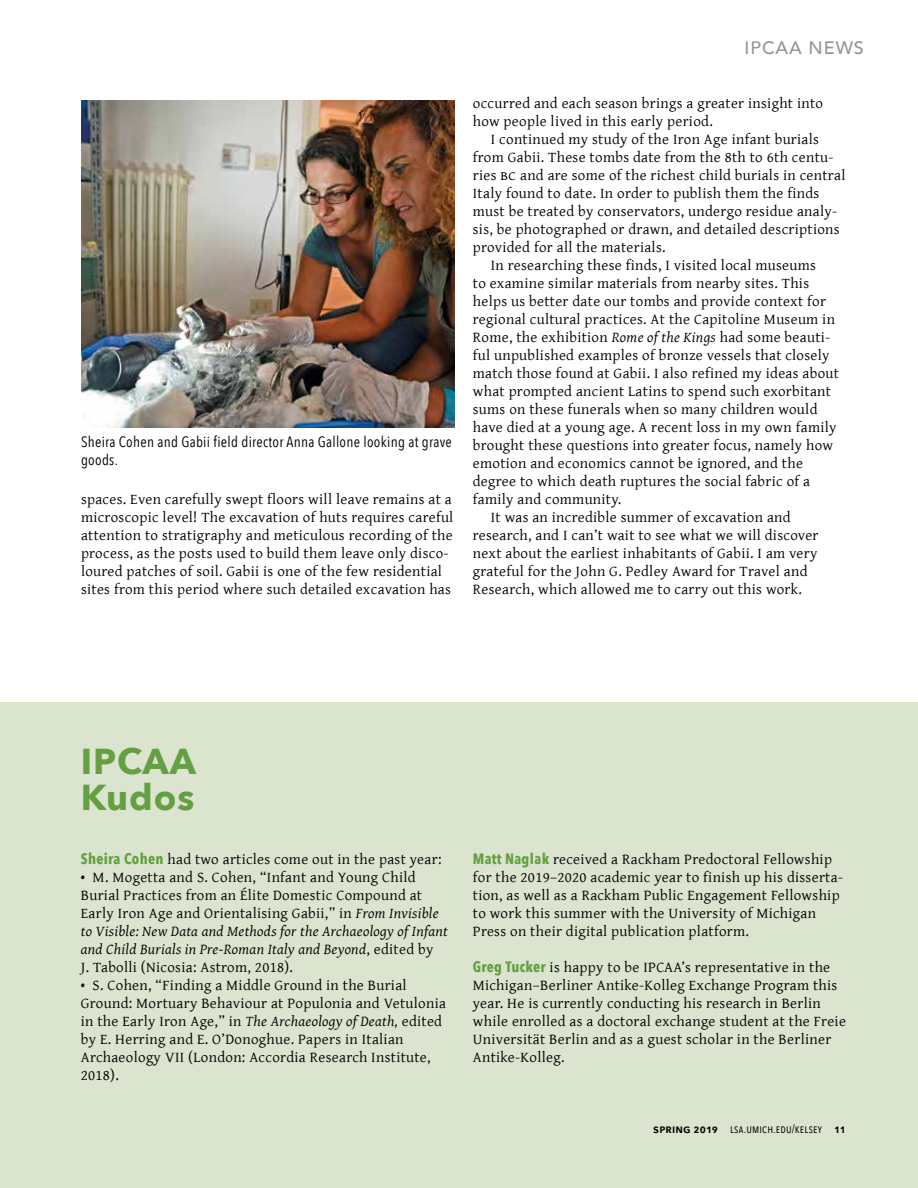
<style>
.page{position:relative;width:918px;height:1188px;background:#fff}
.page>*{position:absolute;margin:0;border:0;box-sizing:border-box;transform-origin:0 0}
.t1{font:700 36px/36px "Avenir Next";letter-spacing:.025em;color:#64a042}
.t2{font:500 18px "Avenir";letter-spacing:.05em;color:#939598}
.t3{font:15px/18px "Gentium Plus";letter-spacing:.02em;color:#000}
.t4{font:15px/18px "Avenir Next Condensed";letter-spacing:.02em;color:#000}
.t5{font:12px "Avenir Next Condensed";letter-spacing:.02em;color:#000}
.s1{font-style:italic}
.s2{font-family:"Avenir Next Condensed";font-weight:700;color:#64a042}
.s3{font-family:"Avenir Next";font-weight:600}
</style>
<div class="page">
<div style="left:0;top:702px;width:918px;height:486px;background:#dbe4ce"></div>
<img style="left:81px;top:101px;width:373px;height:327px">
<p class="t4" style="left:81px;top:432px;width:372px">Sheira Cohen and Gabii field director Anna Gallone looking at grave goods.</p>
<p class="t3" style="left:81px;top:489px;width:374px">spaces. Even carefully swept floors will leave remains at a microscopic level! The excavation of huts requires careful attention to stratigraphy and meticulous recording of the process, as the posts used to build them leave only disco&shy;loured patches of soil. Gabii is one of the few residential sites from this period where such detailed excavation has</p>
<p class="t2" style="left:745px;top:32px;width:121px">IPCAA NEWS</p>
<p class="t3" style="left:473px;top:93px;width:352px">occurred and each season brings a greater insight into how people lived in this early period.</p>
<p class="t3" style="left:491px;top:129px;width:330px">I continued my study of the Iron Age infant burials</p>
<p class="t3" style="left:473px;top:147px;width:362px">from Gabii. These tombs date from the 8th to 6th centu-</p>
<p class="t3" style="left:473px;top:165px;width:374px">ries bc and are some of the richest child burials in central</p>
<p class="t3" style="left:473px;top:183px;width:348px">Italy found to date. In order to publish them the finds</p>
<p class="t3" style="left:473px;top:201px;width:366px">must be treated by conservators, undergo residue analy-</p>
<p class="t3" style="left:473px;top:219px;width:368px">sis, be photographed or drawn, and detailed descriptions</p>
<p class="t3" style="left:473px;top:237px;width:194px">provided for all the materials.</p>
<p class="t3" style="left:491px;top:255px;width:327px">In researching these finds, I visited local museums</p>
<p class="t3" style="left:473px;top:273px;width:338px">to examine similar materials from nearby sites. This</p>
<p class="t3" style="left:473px;top:291px;width:355px">helps us better date our tombs and provide context for</p>
<p class="t3" style="left:473px;top:309px;width:364px">regional cultural practices. At the Capitoline Museum in</p>
<p class="t3" style="left:473px;top:327px;width:359px">Rome, the exhibition <span class="s1">Rome of the Kings</span> had some beauti-</p>
<p class="t3" style="left:473px;top:345px;width:358px">ful unpublished examples of bronze vessels that closely</p>
<p class="t3" style="left:473px;top:363px;width:368px">match those found at Gabii. I also refined my ideas about</p>
<p class="t3" style="left:473px;top:381px;width:360px">what prompted ancient Latins to spend such exorbitant</p>
<p class="t3" style="left:473px;top:399px;width:346px">sums on these funerals when so many children would</p>
<p class="t3" style="left:473px;top:417px;width:365px">have died at a young age. A recent loss in my own family</p>
<p class="t3" style="left:473px;top:435px;width:362px">brought these questions into greater focus, namely how</p>
<p class="t3" style="left:473px;top:453px;width:332px">emotion and economics cannot be ignored, and the</p>
<p class="t3" style="left:473px;top:471px;width:339px">degree to which death ruptures the social fabric of a</p>
<p class="t3" style="left:473px;top:489px;width:150px">family and community.</p>
<p class="t3" style="left:491px;top:507px;width:301px">It was an incredible summer of excavation and</p>
<p class="t3" style="left:473px;top:525px;width:347px">research, and I can’t wait to see what we will discover</p>
<p class="t3" style="left:473px;top:543px;width:346px">next about the earliest inhabitants of Gabii. I am very</p>
<p class="t3" style="left:473px;top:561px;width:336px">grateful for the John G. Pedley Award for Travel and</p>
<p class="t3" style="left:473px;top:579px;width:331px">Research, which allowed me to carry out this work.</p>
<h1 class="t1" style="left:81px;top:743px;width:117px">IPCAA<br>Kudos</h1>
<p class="t3" style="left:81px;top:849px;width:362px"><span class="s2">Sheira Cohen</span> had two articles come out in the past year:</p>
<p class="t3" style="left:81px;top:867px;width:369px">• M. Mogetta and S. Cohen, “Infant and Young Child Burial Practices from an Élite Domestic Compound at Early Iron Age and Orientalising Gabii,” in <span class="s1">From Invisible to Visible: New Data and Methods for the Archaeology of Infant and Child Burials in Pre-Roman Italy and Beyond</span>, edited by<br>J. Tabolli (Nicosia: Astrom, 2018).</p>
<p class="t3" style="left:81px;top:975px;width:367px">• S. Cohen, “Finding a Middle Ground in the Burial Ground: Mortuary Behaviour at Populonia and Vetulonia in the Early Iron Age,” in <span class="s1">The Archaeology of Death,</span> edited by E. Herring and E. O’Donoghue. Papers in Italian Archaeology VII (London: Accordia Research Institute, 2018).</p>
<p class="t3" style="left:473px;top:849px;width:372px"><span class="s2">Matt Naglak</span> received a Rackham Predoctoral Fellowship for the 2019–2020 academic year to finish up his disserta&shy;tion, as well as a Rackham Public Engagement Fellowship to work this summer with the University of Michigan Press on their digital publication platform.</p>
<p class="t3" style="left:473px;top:957px;width:375px"><span class="s2">Greg Tucker</span> is happy to be IPCAA’s representative in the Michigan–Berliner Antike-Kolleg Exchange Program this year. He is currently conducting his research in Berlin while enrolled as a doctoral exchange student at the Freie Universität Berlin and as a guest scholar in the Berliner Antike-Kolleg.</p>
<p class="t5" style="left:653px;top:1118px;width:194px"><span class="s3">spring 2019</span> lsa.umich.edu/kelsey <span class="s3">11</span></p>
</div>
